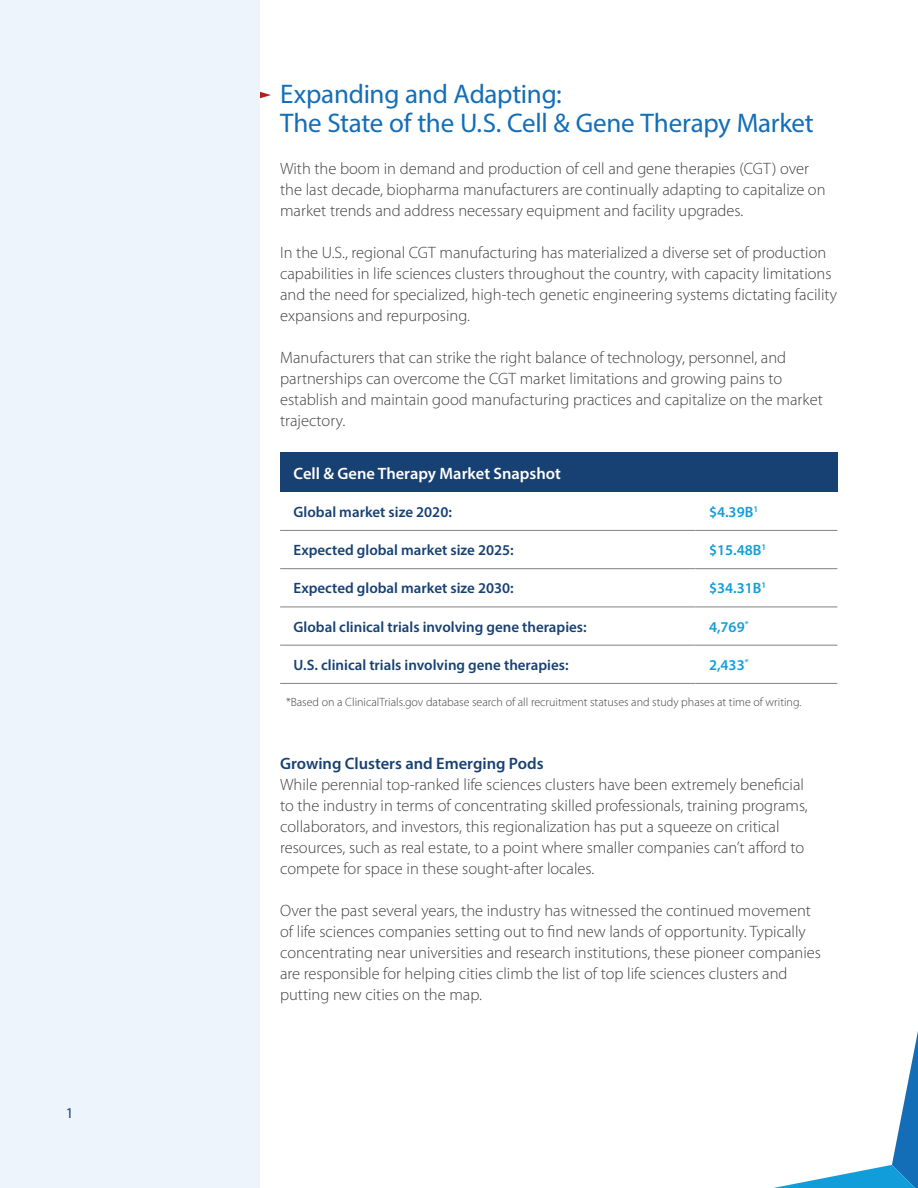
<style>
.page{position:relative;width:918px;height:1188px;background:#fff}
.page>*{position:absolute;margin:0;border:0;box-sizing:border-box;transform-origin:0 0}
.t1{font:27px/28.5px "Myriad Pro";letter-spacing:-.01em;color:#136eb7}
.t2{font:300 16.5px/21px "Myriad Pro";color:#404041}
.t3{font:600 16.5px "Myriad Pro";color:#fff}
.t4{font:600 16.5px "Myriad Pro";color:#174173}
.t5{font:600 15px "Myriad Pro";color:#174173}
.t6{font:600 15px "Myriad Pro";color:#119dd9}
.t7{font:15px "Myriad Pro";color:#174173}
.t8{font:300 12px "Myriad Pro";color:#404041}
</style>
<div class="page">
<svg style="left:260px;top:91px;width:11px;height:8px"></svg>
<div style="left:0;top:0;width:260px;height:1188px;background:#edf4fb"></div>
<svg style="left:773px;top:1031px;width:145px;height:157px"></svg>
<div style="left:280px;top:453px;width:557px;height:39px;background:#174173"></div>
<hr style="left:280px;top:530px;width:416px;height:1px;background:#808284">
<hr style="left:696px;top:530px;width:141px;height:1px;background:#808284">
<hr style="left:280px;top:568px;width:416px;height:1px;background:#808284">
<hr style="left:696px;top:568px;width:141px;height:1px;background:#808284">
<hr style="left:280px;top:607px;width:416px;height:1px;background:#808284">
<hr style="left:696px;top:607px;width:141px;height:1px;background:#808284">
<hr style="left:280px;top:645px;width:416px;height:1px;background:#808284">
<hr style="left:696px;top:645px;width:141px;height:1px;background:#808284">
<hr style="left:280px;top:683px;width:416px;height:1px;background:#808284">
<hr style="left:696px;top:683px;width:141px;height:1px;background:#808284">
<p class="t7" style="left:66px;top:1107px;width:9px">1</p>
<h1 class="t1" style="left:280px;top:82px;width:535px">Expanding and Adapting:<br>The State of the U.S. Cell &amp; Gene Therapy Market</h1>
<p class="t2" style="left:280px;top:159px;width:547px">With the boom in demand and production of cell and gene therapies (CGT) over the last decade, biopharma manufacturers are continually adapting to capitalize on market trends and address necessary equipment and facility upgrades.</p>
<p class="t2" style="left:280px;top:243px;width:558px">In the U.S., regional CGT manufacturing has materialized a diverse set of production capabilities in life sciences clusters throughout the country, with capacity limitations and the need for specialized, high-tech genetic engineering systems dictating facility expansions and repurposing.</p>
<p class="t2" style="left:280px;top:348px;width:544px">Manufacturers that can strike the right balance of technology, personnel, and partnerships can overcome the CGT market limitations and growing pains to establish and maintain good manufacturing practices and capitalize on the market trajectory.</p>
<p class="t3" style="left:294px;top:466px;width:269px">Cell &amp; Gene Therapy Market Snapshot</p>
<p class="t5" style="left:294px;top:506px;width:160px">Global market size 2020:</p>
<p class="t6" style="left:709px;top:506px;width:51px">$4.39B<sup>1</sup></p>
<p class="t5" style="left:294px;top:544px;width:222px">Expected global market size 2025:</p>
<p class="t6" style="left:709px;top:544px;width:59px">$15.48B<sup>1</sup></p>
<p class="t5" style="left:294px;top:582px;width:222px">Expected global market size 2030:</p>
<p class="t6" style="left:709px;top:582px;width:59px">$34.31B<sup>1</sup></p>
<p class="t5" style="left:294px;top:620px;width:295px">Global clinical trials involving gene therapies:</p>
<p class="t6" style="left:709px;top:620px;width:41px">4,769<sup>*</sup></p>
<p class="t5" style="left:294px;top:659px;width:277px">U.S. clinical trials involving gene therapies:</p>
<p class="t6" style="left:709px;top:659px;width:41px">2,433<sup>*</sup></p>
<p class="t8" style="left:286px;top:697px;width:517px">*Based on a ClinicalTrials.gov database search of all recruitment statuses and study phases at time of writing.</p>
<p class="t4" style="left:280px;top:757px;width:265px">Growing Clusters and Emerging Pods</p>
<p class="t2" style="left:280px;top:775px;width:529px">While perennial top-ranked life sciences clusters have been extremely beneficial to the industry in terms of concentrating skilled professionals, training programs, collaborators, and investors, this regionalization has put a squeeze on critical resources, such as real estate, to a point where smaller companies can’t afford to compete for space in these sought-after locales.</p>
<p class="t2" style="left:280px;top:901px;width:542px">Over the past several years, the industry has witnessed the continued movement of life sciences companies setting out to find new lands of opportunity. Typically concentrating near universities and research institutions, these pioneer companies are responsible for helping cities climb the list of top life sciences clusters and putting new cities on the map.</p>
</div>
